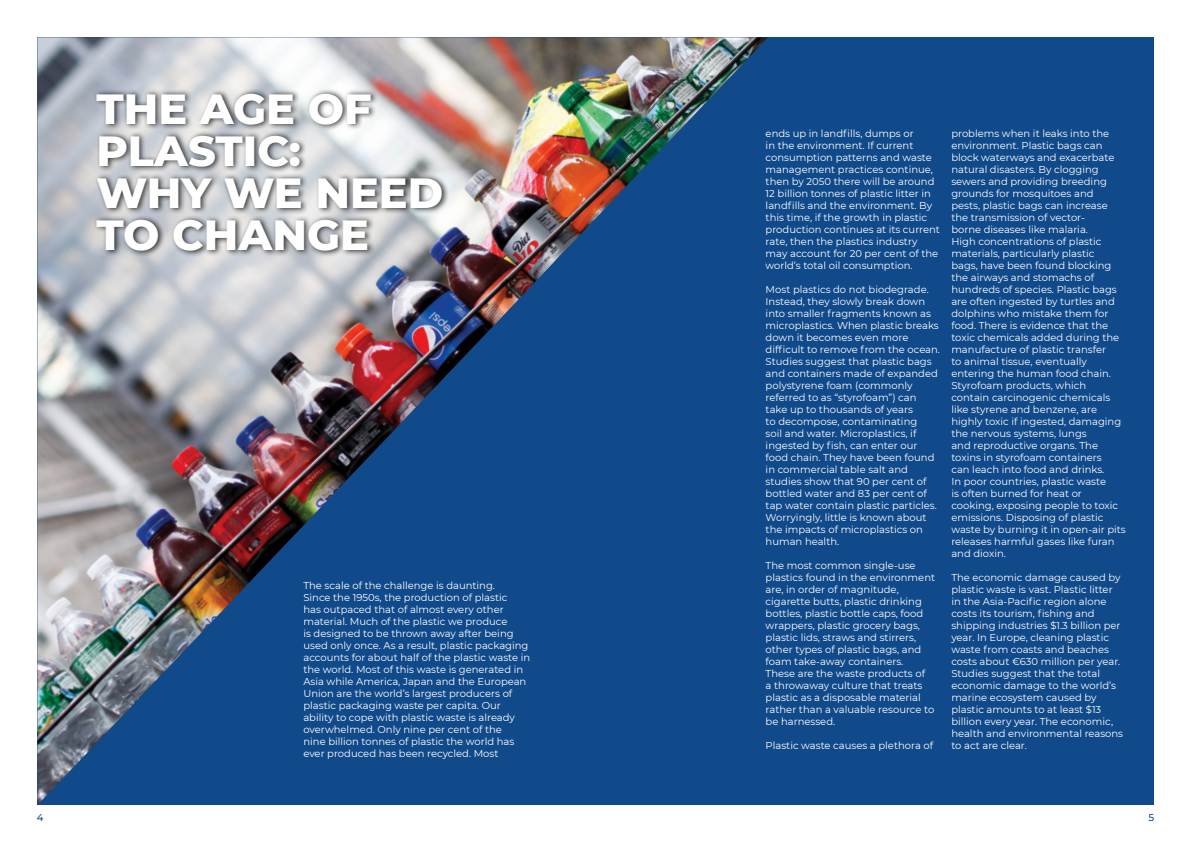
<style>
.page{position:relative;width:1191px;height:842px;background:#fff}
.page>*{position:absolute;margin:0;border:0;box-sizing:border-box;transform-origin:0 0}
.t1{font:800 43px/42px "Montserrat";color:#fff}
.t2{font:10px/12px "Montserrat";color:#fff}
.t3{font:500 10px "Montserrat";color:#114a8a}
</style>
<div class="page">
<div style="left:37px;top:37px;width:1117px;height:768px;background:#114a8a"></div>
<img style="left:37px;top:37px;width:731px;height:768px">
<div style="left:93px;top:89px;width:357px;height:168px;background:#000;opacity:.75"></div>
<h1 class="t1" style="left:96px;top:85px;width:348px">THE AGE OF<br>PLASTIC:<br>WHY WE NEED<br>TO CHANGE</h1>
<p class="t2" style="left:303px;top:579px;width:228px">The scale of the challenge is daunting.<br>Since the 1950s, the production of plastic<br>has outpaced that of almost every other material. Much of the plastic we produce<br>is designed to be thrown away after being used only once. As a result, plastic packaging accounts for about half of the plastic waste in the world. Most of this waste is generated in Asia while America, Japan and the European Union are the world’s largest producers of plastic packaging waste per capita. Our ability to cope with plastic waste is already overwhelmed. Only nine per cent of the<br>nine billion tonnes of plastic the world has ever produced has been recycled. Most</p>
<p class="t2" style="left:765px;top:127px;width:176px">ends up in landfills, dumps or<br>in the environment. If current consumption patterns and waste management practices continue, then by 2050 there will be around 12 billion tonnes of plastic litter in landfills and the environment. By this time, if the growth in plastic production continues at its current rate, then the plastics industry may account for 20 per cent of the world’s total oil consumption.</p>
<p class="t2" style="left:765px;top:283px;width:176px">Most plastics do not biodegrade.<br>Instead, they slowly break down into smaller fragments known as microplastics. When plastic breaks down it becomes even more difficult to remove from the ocean.<br>Studies suggest that plastic bags and containers made of expanded polystyrene foam (commonly referred to as “styrofoam”) can take up to thousands of years<br>to decompose, contaminating<br>soil and water. Microplastics, if ingested by fish, can enter our food chain. They have been found in commercial table salt and studies show that 90 per cent of bottled water and 83 per cent of tap water contain plastic particles.<br>Worryingly, little is known about the impacts of microplastics on human health.</p>
<p class="t2" style="left:765px;top:559px;width:171px">The most common single-use plastics found in the environment are, in order of magnitude, cigarette butts, plastic drinking bottles, plastic bottle caps, food wrappers, plastic grocery bags, plastic lids, straws and stirrers, other types of plastic bags, and foam take-away containers.<br>These are the waste products of<br>a throwaway culture that treats plastic as a disposable material rather than a valuable resource to be harnessed.</p>
<p class="t2" style="left:765px;top:739px;width:169px">Plastic waste causes a plethora of</p>
<p class="t2" style="left:951px;top:127px;width:176px">problems when it leaks into the environment. Plastic bags can block waterways and exacerbate natural disasters. By clogging sewers and providing breeding grounds for mosquitoes and<br>pests, plastic bags can increase the transmission of vector-<br>borne diseases like malaria.<br>High concentrations of plastic materials, particularly plastic<br>bags, have been found blocking the airways and stomachs of hundreds of species. Plastic bags are often ingested by turtles and dolphins who mistake them for food. There is evidence that the toxic chemicals added during the manufacture of plastic transfer<br>to animal tissue, eventually entering the human food chain.<br>Styrofoam products, which contain carcinogenic chemicals like styrene and benzene, are highly toxic if ingested, damaging the nervous systems, lungs<br>and reproductive organs. The toxins in styrofoam containers<br>can leach into food and drinks.<br>In poor countries, plastic waste<br>is often burned for heat or cooking, exposing people to toxic emissions. Disposing of plastic waste by burning it in open-air pits releases harmful gases like furan and dioxin.</p>
<p class="t2" style="left:951px;top:571px;width:173px">The economic damage caused by plastic waste is vast. Plastic litter in the Asia-Pacific region alone costs its tourism, fishing and shipping industries $1.3 billion per year. In Europe, cleaning plastic waste from coasts and beaches costs about €630 million per year.<br>Studies suggest that the total economic damage to the world’s marine ecosystem caused by plastic amounts to at least $13 billion every year. The economic, health and environmental reasons to act are clear.</p>
<p class="t3" style="left:37px;top:811px;width:8px">4</p>
<p class="t3" style="left:1148px;top:811px;width:7px">5</p>
</div>
